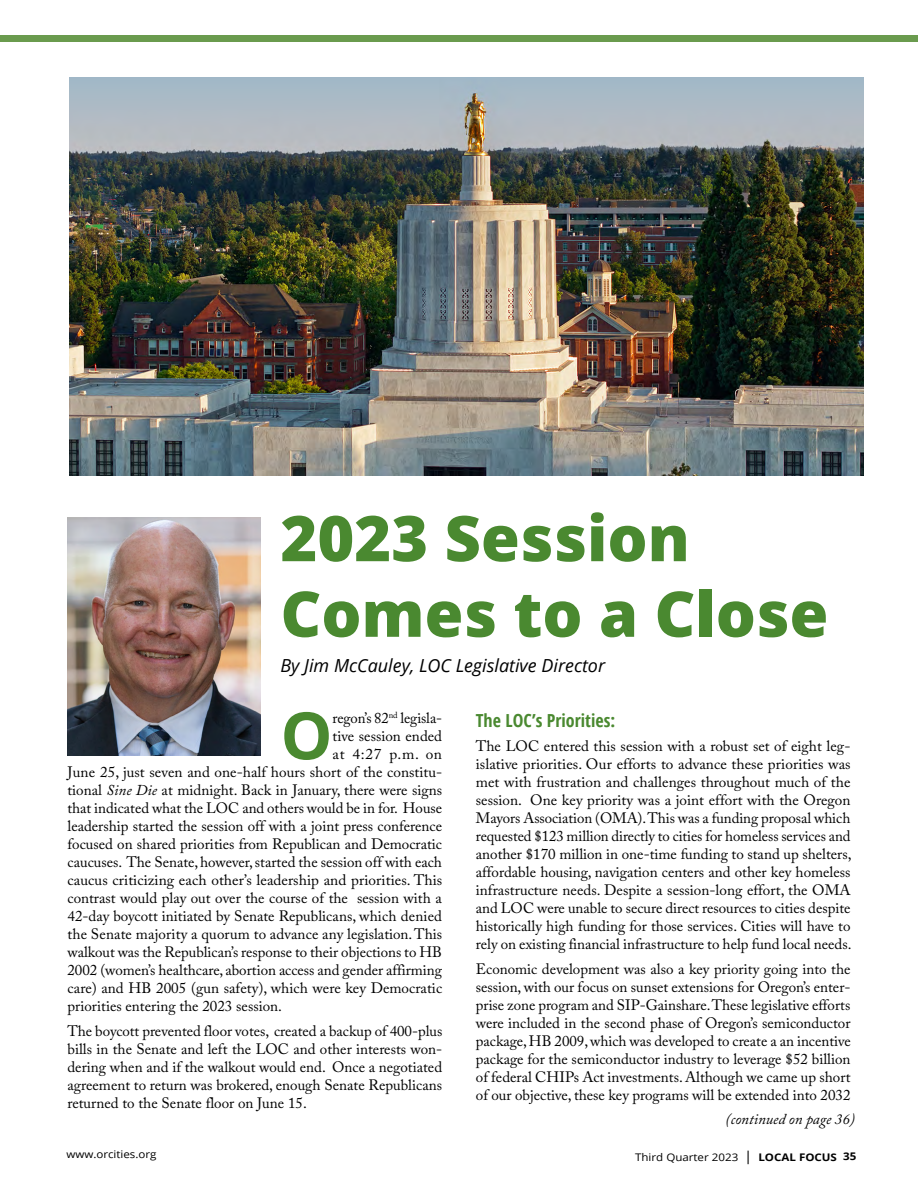
<style>
.page{position:relative;width:918px;height:1188px;background:#fff}
.page>*{position:absolute;margin:0;border:0;box-sizing:border-box;transform-origin:0 0}
.Body_text{font:700 65.4px "Open Sans";color:#4a8930}
.Body_text-2{font:800 63px/75.6px "Open Sans";color:#4a8930}
.Body_text-3{font:italic 18px "Open Sans";color:#000}
.Body_text-4{font:700 condensed 18px "Open Sans";color:#4a8930}
.Body_text-5{font:15px/18px "Adobe Caslon Pro";color:#000;text-align:justify}
.Body_text-6{font:italic 15px "Adobe Caslon Pro";color:#000}
.t1{font:10.5px "Open Sans";color:#000;scale:1.1 1}
.s1{font-style:italic}
.s2{font-size:13.5px}
.s3{font-weight:700}
</style>
<div class="page">
<div style="left:0;top:35px;width:918px;height:7px;background:#6a9b4e"></div>
<img style="left:69px;top:77px;width:795px;height:399px">
<img style="left:68px;top:517px;width:192px;height:239px">
<p class="Body_text-2" style="left:281px;top:497px;width:549px">2023 Session<br>Comes to a Close</p>
<p class="Body_text-3" style="left:281px;top:653px;width:326px">By Jim McCauley, LOC Legislative Director</p>
<p class="Body_text" style="left:281px;top:689px;width:54px">O</p>
<p class="Body_text-5" style="left:333px;top:709px;width:111px">regon’s 82<sup>nd</sup> legisla-</p>
<p class="Body_text-4" style="left:476px;top:708px;width:141px">The LOC’s Priorities:</p>
<p class="Body_text-5" style="left:476px;top:737px;width:377px">The LOC entered this session with a robust set of eight leg&shy;islative priorities. Our efforts to advance these priorities was met with frustration and challenges throughout much of the session. One key priority was a joint effort with the Oregon Mayors Association (OMA). This was a funding proposal which requested $123 million directly to cities for homeless services and another $170 million in one-time funding to stand up shelters, affordable housing, navigation centers and other key homeless infrastructure needs. Despite a session-long effort, the OMA and LOC were unable to secure direct resources to cities despite historically high funding for those services. Cities will have to rely on existing financial infrastructure to help fund local needs.</p>
<p class="Body_text-5" style="left:476px;top:960px;width:376px">Economic development was also a key priority going into the session, with our focus on sunset extensions for Oregon’s enter&shy;prise zone program and SIP-Gainshare. These legislative efforts were included in the second phase of Oregon’s semiconductor package, HB 2009, which was developed to create a an incentive package for the semiconductor industry to leverage $52 billion of federal CHIPs Act investments. Although we came up short of our objective, these key programs will be extended into 2032</p>
<p class="Body_text-6" style="left:726px;top:1110px;width:131px">(continued on page 36)</p>
<p class="Body_text-5" style="left:333px;top:727px;width:111px">tive session ended</p>
<p class="Body_text-5" style="left:333px;top:745px;width:111px">at 4:27 p.m. on</p>
<p class="Body_text-5" style="left:68px;top:763px;width:376px">June 25, just seven and one-half hours short of the constitu-</p>
<p class="Body_text-5" style="left:68px;top:781px;width:376px">tional <span class="s1">Sine Die</span> at midnight. Back in January, there were signs</p>
<p class="Body_text-5" style="left:68px;top:799px;width:376px">that indicated what the LOC and others would be in for. House</p>
<p class="Body_text-5" style="left:68px;top:817px;width:376px">leadership started the session off with a joint press conference</p>
<p class="Body_text-5" style="left:68px;top:835px;width:376px">focused on shared priorities from Republican and Democratic</p>
<p class="Body_text-5" style="left:68px;top:853px;width:376px">caucuses. The Senate, however, started the session off with each</p>
<p class="Body_text-5" style="left:68px;top:871px;width:376px">caucus criticizing each other’s leadership and priorities. This</p>
<p class="Body_text-5" style="left:68px;top:889px;width:376px">contrast would play out over the course of the session with a</p>
<p class="Body_text-5" style="left:68px;top:907px;width:376px">42-day boycott initiated by Senate Republicans, which denied</p>
<p class="Body_text-5" style="left:68px;top:925px;width:376px">the Senate majority a quorum to advance any legislation. This</p>
<p class="Body_text-5" style="left:68px;top:943px;width:376px">walkout was the Republican’s response to their objections to HB</p>
<p class="Body_text-5" style="left:68px;top:961px;width:376px">2002 (women’s healthcare, abortion access and gender affirming</p>
<p class="Body_text-5" style="left:68px;top:979px;width:376px">care) and HB 2005 (gun safety), which were key Democratic</p>
<p class="Body_text-5" style="left:68px;top:997px;width:216px">priorities entering the 2023 session.</p>
<p class="Body_text-5" style="left:68px;top:1022px;width:376px">The boycott prevented floor votes, created a backup of 400-plus bills in the Senate and left the LOC and other interests won&shy;dering when and if the walkout would end. Once a negotiated agreement to return was brokered, enough Senate Republicans returned to the Senate floor on June 15.</p>
<p class="t1" style="left:66px;top:1147px;width:84px">www.orcities.org</p>
<p class="t1" style="left:635px;top:1150px;width:203px">Third Quarter 2023 <span class="s2">|</span> <span class="s3">LOCAL FOCUS 35</span></p>
</div>
